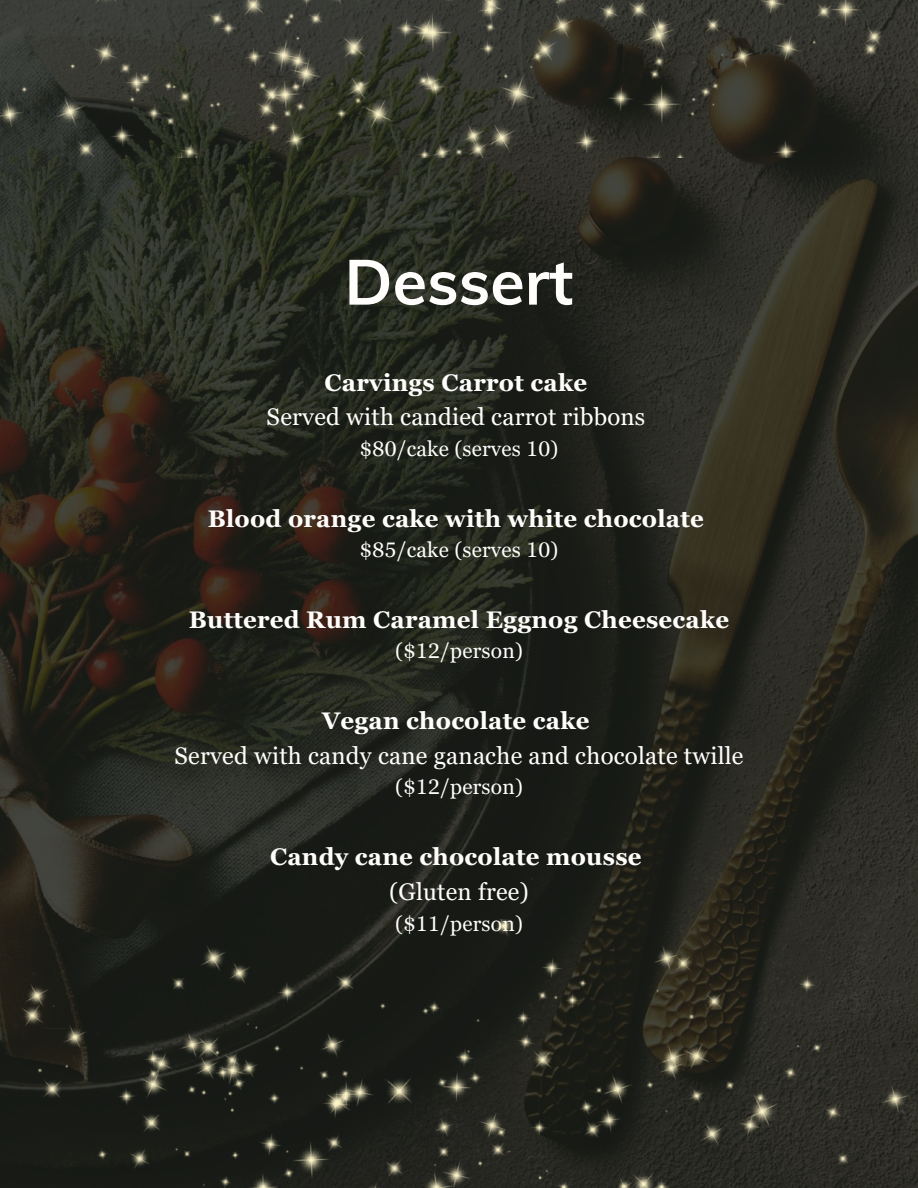
<style>
.page{position:relative;width:918px;height:1188px;background:#fff}
.page>*{position:absolute;margin:0;border:0;box-sizing:border-box;transform-origin:0 0}
.t1{font:700 63px "Muli";color:#fffefc}
.t2{font:700 24px "Georgia Pro";letter-spacing:.01em;color:#fffefc}
.t3{font:24px "Georgia Pro";letter-spacing:.01em;color:#fffefc}
.t4{font:21px "Georgia Pro";letter-spacing:.01em;color:#fffefc}
</style>
<div class="page">
<img style="left:0;top:158px;width:918px;height:761px">
<img style="left:0;top:919px;width:918px;height:269px">
<img style="left:0;top:0;width:918px;height:158px">
<h1 class="t1" style="left:345px;top:241px;width:230px">Dessert</h1>
<p class="t2" style="left:325px;top:369px;width:264px">Carvings Carrot cake</p>
<p class="t3" style="left:267px;top:403px;width:380px">Served with candied carrot ribbons</p>
<p class="t4" style="left:360px;top:437px;width:200px">$80/cake (serves 10)</p>
<p class="t2" style="left:208px;top:505px;width:498px">Blood orange cake with white chocolate</p>
<p class="t4" style="left:360px;top:538px;width:200px">$85/cake (serves 10)</p>
<p class="t2" style="left:189px;top:606px;width:542px">Buttered Rum Caramel Eggnog Cheesecake</p>
<p class="t4" style="left:395px;top:639px;width:129px">($12/person)</p>
<p class="t2" style="left:322px;top:707px;width:269px">Vegan chocolate cake</p>
<p class="t3" style="left:174px;top:742px;width:570px">Served with candy cane ganache and chocolate twille</p>
<p class="t4" style="left:395px;top:775px;width:129px">($12/person)</p>
<p class="t2" style="left:270px;top:843px;width:373px">Candy cane chocolate mousse</p>
<p class="t3" style="left:389px;top:878px;width:141px">(Gluten free)</p>
<p class="t4" style="left:395px;top:911px;width:129px">($11/person)</p>
</div>
